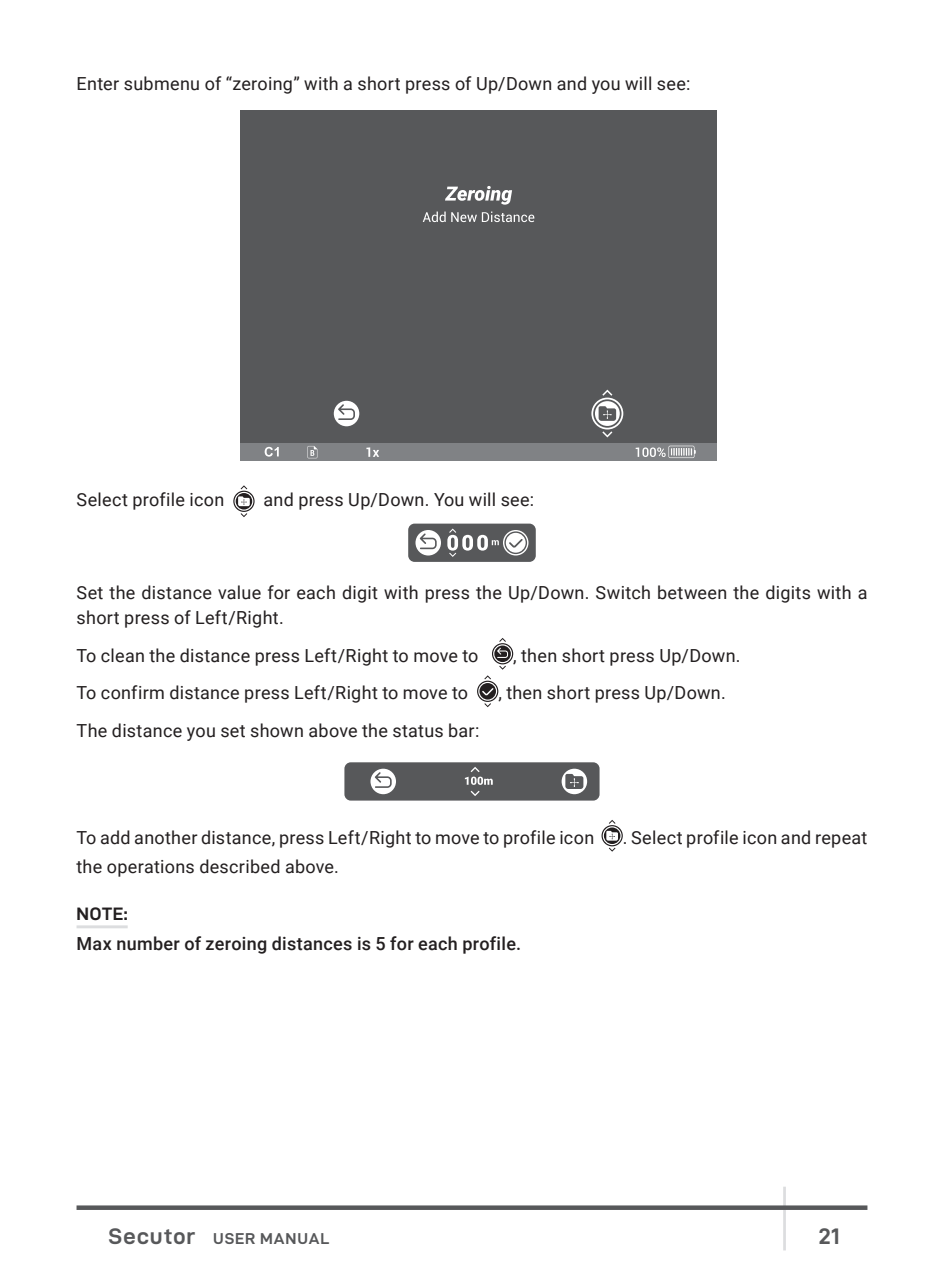
<style>
.page{position:relative;width:944px;height:1276px;background:#fff}
.page>*{position:absolute;margin:0;border:0;box-sizing:border-box;transform-origin:0 0}
.t1{font:22.5px "D DIN Exp Bold";color:#57585a}
.t2{font:18px/24.8px "Roboto";letter-spacing:.015em;color:#231f20}
.t3{font:500 18px "Roboto";letter-spacing:.02em;color:#231f20}
.t4{font:18px "D DIN Exp Bold";color:#231f20}
.t5{font:15.75px "D DIN Exp Bold";letter-spacing:.055em;color:#57585a}
.s1{font-size:22.5px}
</style>
<div class="page">
<hr style="left:783px;top:1186px;width:3px;height:64px;background:#dcdddf">
<div style="left:77px;top:1205px;width:790px;height:5px;background:#57585a"></div>
<hr style="left:77px;top:925px;width:51px;height:3px;background:#dcdddf">
<svg style="left:233px;top:485px;width:22px;height:32px"></svg>
<svg style="left:477px;top:638px;width:36px;height:69px"></svg>
<svg style="left:602px;top:820px;width:21px;height:31px"></svg>
<div style="left:240px;top:110px;width:477px;height:350px;background:#57585a"></div>
<div style="left:240px;top:443px;width:477px;height:17px;background:#808285"></div>
<svg style="left:636px;top:446px;width:60px;height:12px"></svg>
<svg style="left:307px;top:446px;width:10px;height:12px"></svg>
<svg style="left:366px;top:447px;width:13px;height:10px"></svg>
<svg style="left:265px;top:447px;width:14px;height:9px"></svg>
<svg style="left:423px;top:211px;width:111px;height:11px"></svg>
<svg style="left:445px;top:186px;width:67px;height:19px"></svg>
<svg style="left:334px;top:401px;width:25px;height:25px"></svg>
<svg style="left:591px;top:389px;width:32px;height:48px"></svg>
<div style="left:408px;top:523px;width:128px;height:39px;background:#57585a;border-radius:6px"></div>
<svg style="left:415px;top:530px;width:26px;height:25px"></svg>
<svg style="left:447px;top:528px;width:81px;height:29px"></svg>
<div style="left:344px;top:762px;width:256px;height:38px;background:#57585a;border-radius:6px"></div>
<svg style="left:465px;top:767px;width:28px;height:29px"></svg>
<svg style="left:370px;top:768px;width:26px;height:26px"></svg>
<svg style="left:562px;top:768px;width:25px;height:26px"></svg>
<p class="t2" style="left:77px;top:71px;width:615px">Enter submenu of “zeroing” with a short press of Up/Down and you will see:</p>
<p class="t2" style="left:77px;top:486px;width:149px">Select profile icon</p>
<p class="t2" style="left:263px;top:486px;width:272px">and press Up/Down. You will see:</p>
<p class="t2" style="left:77px;top:580px;width:792px">Set the distance value for each digit with press the Up/Down. Switch between the digits with a short press of Left/Right.</p>
<p class="t2" style="left:77px;top:642px;width:404px">To clean the distance press Left/Right to move to</p>
<p class="t2" style="left:513px;top:642px;width:229px">, then short press Up/Down.</p>
<p class="t2" style="left:77px;top:680px;width:393px">To confirm distance press Left/Right to move to</p>
<p class="t2" style="left:498px;top:680px;width:229px">, then short press Up/Down.</p>
<p class="t2" style="left:77px;top:717px;width:405px">The distance you set shown above the status bar:</p>
<p class="t2" style="left:77px;top:824px;width:519px">To add another distance, press Left/Right to move to profile icon</p>
<p class="t2" style="left:623px;top:824px;width:246px">. Select profile icon and repeat</p>
<p class="t2" style="left:77px;top:853px;width:264px">the operations described above.</p>
<p class="t4" style="left:77px;top:904px;width:53px">NOTE:</p>
<p class="t3" style="left:77px;top:931px;width:446px">Max number of zeroing distances is 5 for each profile.</p>
<p class="t5" style="left:108px;top:1229px;width:222px"><span class="s1">Secutor</span> USER MANUAL</p>
<p class="t1" style="left:819px;top:1223px;width:23px">21</p>
</div>
